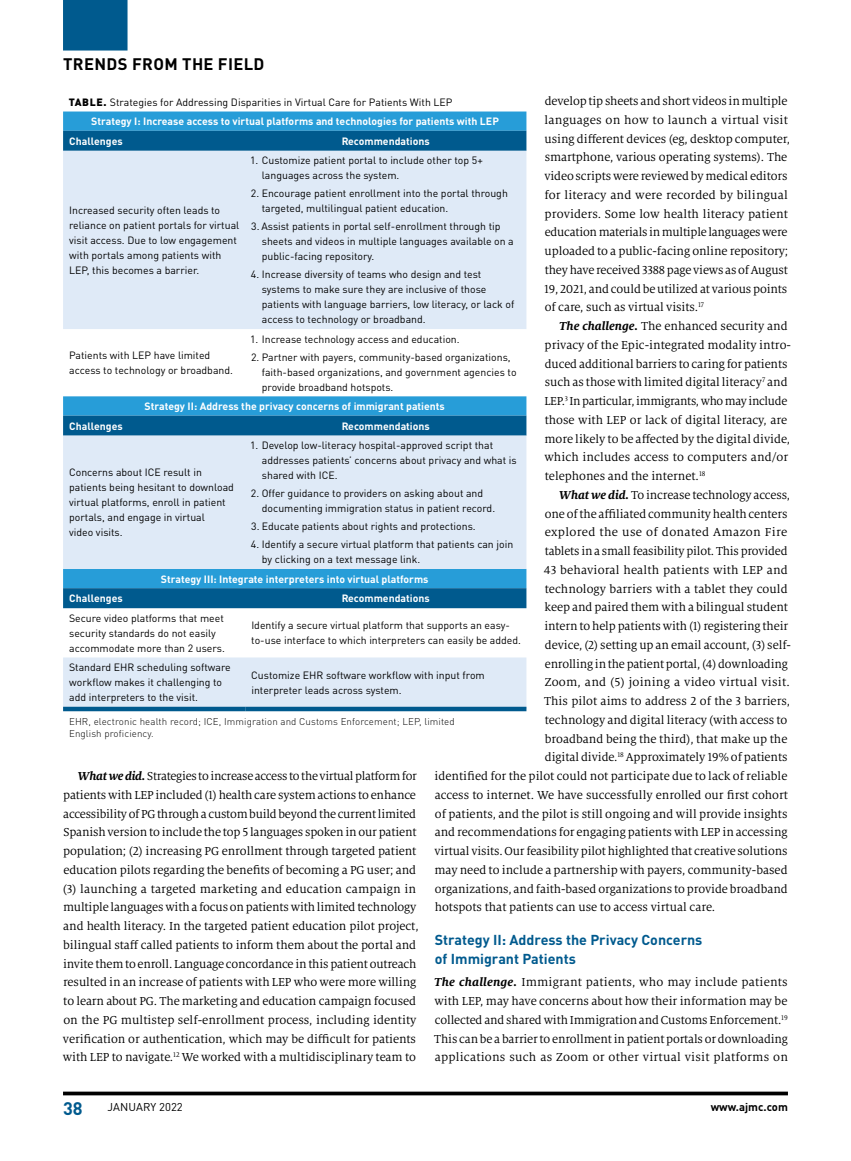
<style>
.page{position:relative;width:851px;height:1161px;background:#fff}
.page>*{position:absolute;margin:0;border:0;box-sizing:border-box;transform-origin:0 0}
.t1{font:700 18px "DINOT";color:#005a8e}
.t2{font:700 16.5px "DINOT";letter-spacing:.025em;color:#000}
.t3{font:700 14.25px/18.8px "DINOT";color:#005a8e}
.t4{font:12.75px/18.8px "Milo Serif OT";letter-spacing:-.005em;color:#000}
.t5{font:12.75px "Milo Serif OT";letter-spacing:.015em;color:#000}
.t6{font:12.75px "Milo Serif OT";letter-spacing:.02em;color:#000}
.t7{font:700 11.25px "DINOT";color:#000}
.t8{font:11.25px "DINOT";letter-spacing:.005em;color:#000}
.t9{font:10.5px/15px "DINOT";color:#000}
.t10{font:700 10.5px "DINOT";color:#fff}
.t11{font:300 9.75px/12px "DINOT";letter-spacing:.01em;color:#000}
.s1{font-weight:700;font-style:italic}
.s2{font-weight:900}
</style>
<div class="page">
<hr style="left:63px;top:1092px;width:725px;height:3px;background:#000">
<div style="left:63px;top:0;width:64px;height:51px;background:#005a8e"></div>
<div style="left:63px;top:112px;width:463px;height:19px;background:#279dd8"></div>
<div style="left:63px;top:131px;width:463px;height:20px;background:#005a8e"></div>
<svg style="left:63px;top:151px;width:463px;height:556px;fill:#dfeaf7"></svg>
<hr style="left:63px;top:707px;width:182px;height:4px;background:#005a8e">
<hr style="left:245px;top:707px;width:281px;height:4px;background:#005a8e">
<p class="t2" style="left:63px;top:53px;width:203px">TRENDS FROM THE FIELD</p>
<p class="t4" style="left:544px;top:92px;width:247px">develop tip sheets and short videos in multiple languages on how to launch a virtual visit using different devices (eg, desktop computer, smartphone, various operating systems). The video scripts were reviewed by medical editors for literacy and were recorded by bilingual providers. Some low health literacy patient education materials in multiple languages were uploaded to a public-facing online repository; they have received 3388 page views as of August 19, 2021, and could be utilized at various points of care, such as virtual visits.<sup>17</sup></p>
<p class="t4" style="left:544px;top:317px;width:248px;text-indent:15px"><span class="s1">The challenge.</span> The enhanced security and privacy of the Epic-integrated modality intro&shy;duced additional barriers to caring for patients such as those with limited digital literacy<sup>7</sup> and LEP.<sup>3</sup> In particular, immigrants, who may include those with LEP or lack of digital literacy, are more likely to be affected by the digital divide, which includes access to computers and/or telephones and the internet.<sup>18</sup></p>
<p class="t4" style="left:559px;top:486px;width:233px"><span class="s1">What we did.</span> To increase technology access,</p>
<p class="t4" style="left:545px;top:504px;width:244px">one of the affiliated community health centers</p>
<p class="t6" style="left:545px;top:526px;width:244px">explored the use of donated Amazon Fire</p>
<p class="t4" style="left:544px;top:542px;width:244px">tablets in a small feasibility pilot. This provided</p>
<p class="t4" style="left:543px;top:561px;width:245px">43 behavioral health patients with LEP and</p>
<p class="t4" style="left:544px;top:579px;width:244px">technology barriers with a tablet they could</p>
<p class="t4" style="left:544px;top:598px;width:245px">keep and paired them with a bilingual student</p>
<p class="t4" style="left:544px;top:617px;width:245px">intern to help patients with (1) registering their</p>
<p class="t4" style="left:545px;top:636px;width:248px">device, (2) setting up an email account, (3) self-</p>
<p class="t4" style="left:545px;top:654px;width:244px">enrolling in the patient portal, (4) downloading</p>
<p class="t5" style="left:544px;top:676px;width:247px">Zoom, and (5) joining a video virtual visit.</p>
<p class="t4" style="left:544px;top:692px;width:247px">This pilot aims to address 2 of the 3 barriers,</p>
<p class="t4" style="left:544px;top:711px;width:244px">technology and digital literacy (with access to</p>
<p class="t4" style="left:544px;top:729px;width:244px">broadband being the third), that make up the</p>
<p class="t4" style="left:545px;top:748px;width:244px">digital divide.<sup>18</sup> Approximately 19% of patients</p>
<p class="t4" style="left:434px;top:767px;width:354px">identified for the pilot could not participate due to lack of reliable</p>
<p class="t4" style="left:435px;top:786px;width:355px">access to internet. We have successfully enrolled our first cohort</p>
<p class="t4" style="left:435px;top:804px;width:354px">of patients, and the pilot is still ongoing and will provide insights</p>
<p class="t4" style="left:434px;top:823px;width:354px">and recommendations for engaging patients with LEP in accessing</p>
<p class="t4" style="left:434px;top:842px;width:354px">virtual visits. Our feasibility pilot highlighted that creative solutions</p>
<p class="t4" style="left:434px;top:861px;width:355px">may need to include a partnership with payers, community-based</p>
<p class="t4" style="left:435px;top:879px;width:354px">organizations, and faith-based organizations to provide broadband</p>
<p class="t4" style="left:434px;top:898px;width:282px">hotspots that patients can use to access virtual care.</p>
<p class="t3" style="left:434px;top:930px;width:269px">Strategy II: Address the Privacy Concerns of Immigrant Patients</p>
<p class="t4" style="left:434px;top:973px;width:355px;text-align:justify"><span class="s1">The challenge.</span> Immigrant patients, who may include patients with LEP, may have concerns about how their information may be collected and shared with Immigration and Customs Enforcement.<sup>19<br></sup>This can be a barrier to enrollment in patient portals or downloading applications such as Zoom or other virtual visit platforms on</p>
<p class="t9" style="left:69px;top:94px;width:385px"><span class="s2">TABLE.</span> Strategies for Addressing Disparities in Virtual Care for Patients With LEP</p>
<p class="t10" style="left:91px;top:115px;width:409px">Strategy I: Increase access to virtual platforms and technologies for patients with LEP</p>
<p class="t10" style="left:69px;top:134px;width:55px">Challenges</p>
<p class="t10" style="left:341px;top:134px;width:90px">Recommendations</p>
<p class="t9" style="left:262px;top:153px;width:222px;text-indent:-12px">1. Customize patient portal to include other top 5+ languages across the system.</p>
<p class="t9" style="left:262px;top:186px;width:248px;text-indent:-11px">2. Encourage patient enrollment into the portal through targeted, multilingual patient education.</p>
<p class="t9" style="left:262px;top:219px;width:253px;text-indent:-11px">3. Assist patients in portal self-enrollment through tip sheets and videos in multiple languages available on a public-facing repository.</p>
<p class="t9" style="left:262px;top:267px;width:254px;text-indent:-11px">4. Increase diversity of teams who design and test systems to make sure they are inclusive of those patients with language barriers, low literacy, or lack of access to technology or broadband.</p>
<p class="t9" style="left:69px;top:202px;width:172px">Increased security often leads to reliance on patient portals for virtual visit access. Due to low engagement with portals among patients with LEP, this becomes a barrier.</p>
<p class="t9" style="left:250px;top:331px;width:211px">1. Increase technology access and education.</p>
<p class="t9" style="left:262px;top:349px;width:256px;text-indent:-11px">2. Partner with payers, community-based organizations, faith-based organizations, and government agencies to provide broadband hotspots.</p>
<p class="t10" style="left:144px;top:399px;width:302px">Strategy II: Address the privacy concerns of immigrant patients</p>
<p class="t9" style="left:69px;top:348px;width:165px">Patients with LEP have limited access to technology or broadband.</p>
<p class="t10" style="left:69px;top:419px;width:55px">Challenges</p>
<p class="t10" style="left:341px;top:419px;width:90px">Recommendations</p>
<p class="t9" style="left:69px;top:465px;width:166px">Concerns about ICE result in patients being hesitant to download virtual platforms, enroll in patient portals, and engage in virtual<br>video visits.</p>
<p class="t9" style="left:262px;top:438px;width:256px;text-indent:-12px">1. Develop low-literacy hospital-approved script that addresses patients’ concerns about privacy and what is shared with ICE.</p>
<p class="t9" style="left:262px;top:486px;width:235px;text-indent:-11px">2. Offer guidance to providers on asking about and documenting immigration status in patient record.</p>
<p class="t9" style="left:251px;top:519px;width:226px">3. Educate patients about rights and protections.</p>
<p class="t9" style="left:262px;top:537px;width:253px;text-indent:-11px">4. Identify a secure virtual platform that patients can join by clicking on a text message link.</p>
<p class="t10" style="left:161px;top:572px;width:269px">Strategy III: Integrate interpreters into virtual platforms</p>
<p class="t10" style="left:69px;top:592px;width:55px">Challenges</p>
<p class="t10" style="left:341px;top:592px;width:90px">Recommendations</p>
<p class="t9" style="left:69px;top:610px;width:157px">Secure video platforms that meet security standards do not easily accommodate more than 2 users.</p>
<p class="t9" style="left:251px;top:618px;width:271px">Identify a secure virtual platform that supports an easy&shy;to-use interface to which interpreters can easily be added.</p>
<p class="t9" style="left:69px;top:660px;width:163px">Standard EHR scheduling software workflow makes it challenging to add interpreters to the visit.</p>
<p class="t9" style="left:251px;top:667px;width:235px">Customize EHR software workflow with input from interpreter leads across system.</p>
<p class="t11" style="left:69px;top:716px;width:387px">EHR, electronic health record; ICE, Immigration and Customs Enforcement; LEP, limited<br>English proficiency.</p>
<p class="t4" style="left:63px;top:767px;width:357px;text-indent:15px"><span class="s1">What we did.</span> Strategies to increase access to the virtual platform for patients with LEP included (1) health care system actions to enhance accessibility of PG through a custom build beyond the current limited Spanish version to include the top 5 languages spoken in our patient population; (2) increasing PG enrollment through targeted patient education pilots regarding the benefits of becoming a PG user; and (3) launching a targeted marketing and education campaign in multiple languages with a focus on patients with limited technology and health literacy. In the targeted patient education pilot project, bilingual staff called patients to inform them about the portal and invite them to enroll. Language concordance in this patient outreach resulted in an increase of patients with LEP who were more willing to learn about PG. The marketing and education campaign focused on the PG multistep self-enrollment process, including identity verification or authentication, which may be difficult for patients with LEP to navigate.<sup>12</sup> We worked with a multidisciplinary team to</p>
<h1 class="t1" style="left:63px;top:1096px;width:21px">38</h1>
<p class="t8" style="left:107px;top:1100px;width:77px">JANUARY 2022</p>
<p class="t7" style="left:710px;top:1099px;width:79px">www.ajmc.com</p>
</div>
